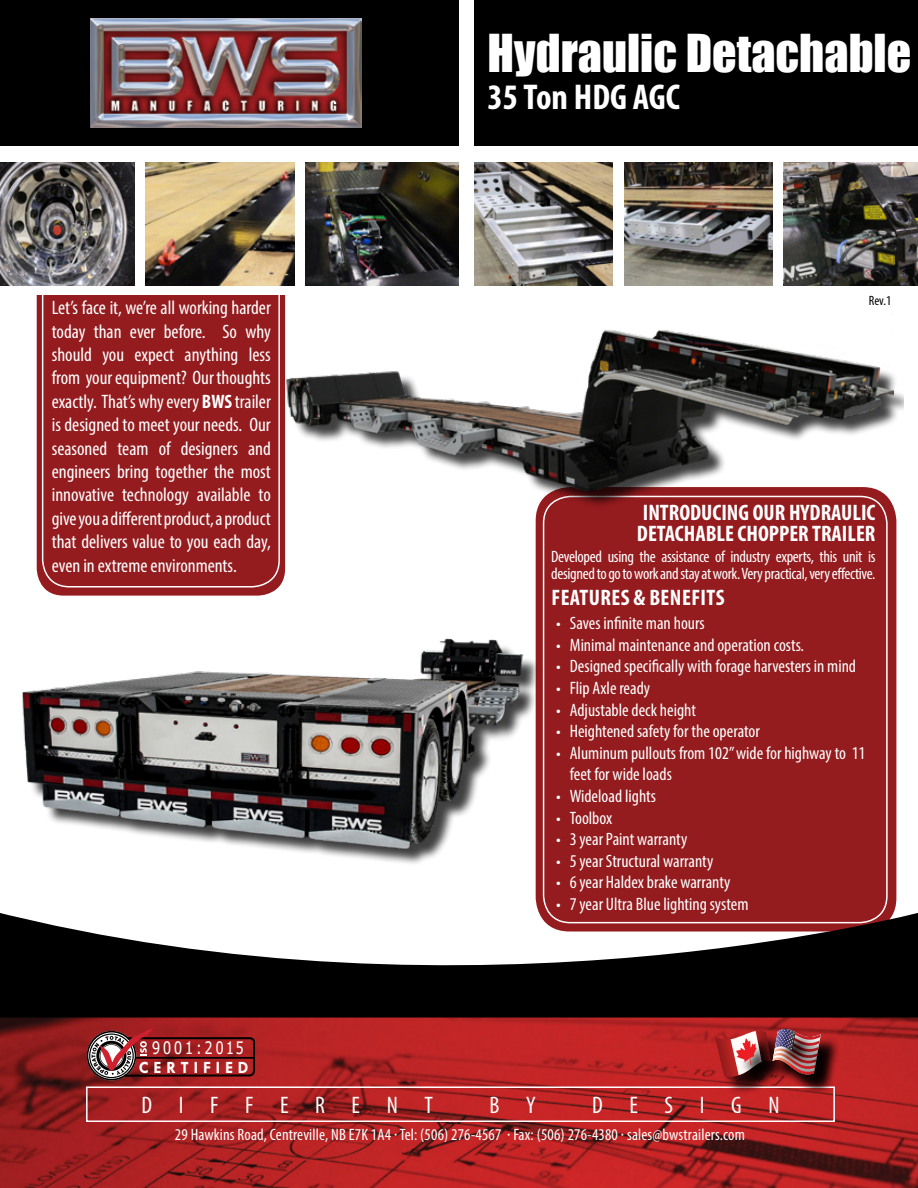
<style>
.page{position:relative;width:918px;height:1188px;background:#fff}
.page>*{position:absolute;margin:0;border:0;box-sizing:border-box;transform-origin:0 0}
.t1{font:48px "Impact";color:#fff}
.t2{font:700 condensed 36px "Myriad Pro";color:#fff}
.t3{font:condensed 24px "Myriad Pro";letter-spacing:1.11em;color:#fff}
.t4{font:700 condensed 22.5px/21px "Myriad Pro";color:#fff}
.t5{font:700 condensed 22.5px "Myriad Pro";letter-spacing:.02em;color:#fff}
.t6{font:condensed 19.5px/23.4px "Myriad Pro";color:#fff;text-align:justify}
.t7{font:condensed 18px/21.6px "Myriad Pro";color:#fff}
.t8{font:700 17.25px "Tw Cen";letter-spacing:.29em;color:#fff}
.t9{font:17.25px "Tahoma";letter-spacing:.21em;color:#fff;scale:.84 1}
.t10{font:condensed 16.5px/16.8px "Myriad Pro";letter-spacing:-.02em;color:#fff}
.t11{font:condensed 16.5px "Myriad Pro";letter-spacing:.01em;color:#fff}
.t12{font:condensed 13.5px "Myriad Pro";color:#000}
.s1{font-weight:700}
</style>
<div class="page">
<div style="left:0;top:0;width:918px;height:148px;background:#000"></div>
<div style="left:460px;top:0;width:14px;height:148px;background:#fff"></div>
<div style="left:536px;top:487px;width:360px;height:445px;background:#941b1e;border-radius:34px"></div>
<img style="left:0;top:1035px;width:918px;height:153px">
<div style="left:86px;top:1086px;width:749px;height:36px;border:2px solid #fff"></div>
<svg style="left:0;top:910px;width:918px;height:125px;fill:#000"></svg>
<img style="left:285px;top:313px;width:608px;height:195px">
<svg style="left:87px;top:1028px;width:168px;height:52px;background:#913032"></svg>
<div style="left:717px;top:1032px;width:73px;height:64px;background:#000;opacity:.75"></div>
<div style="left:733px;top:1033px;width:48px;height:61px;background:#000;opacity:.75"></div>
<div style="left:739px;top:1041px;width:36px;height:43px;background:#000;opacity:.75"></div>
<div style="left:775px;top:1031px;width:65px;height:63px;background:#000;opacity:.75"></div>
<div style="left:797px;top:1035px;width:42px;height:24px;background:#bf2324"></div>
<div style="left:794px;top:1051px;width:42px;height:27px;background:#c32526"></div>
<div style="left:777px;top:1050px;width:58px;height:33px;background:#c22526"></div>
<div style="left:776px;top:1055px;width:58px;height:33px;background:#000;opacity:.75"></div>
<div style="left:775px;top:1059px;width:58px;height:35px;background:#000;opacity:.75"></div>
<div style="left:795px;top:1045px;width:42px;height:26px;background:#000;opacity:.75"></div>
<div style="left:796px;top:1040px;width:42px;height:25px;background:#000;opacity:.75"></div>
<img style="left:715px;top:1029px;width:106px;height:49px">
<div style="left:37px;top:210px;width:248px;height:386px;background:#941b1e;border-radius:27px"></div>
<div style="left:42px;top:230px;width:238px;height:358px;border:2px solid #fff;border-radius:27px"></div>
<div style="left:0;top:147px;width:918px;height:148px;background:#fff"></div>
<img style="left:0;top:162px;width:135px;height:123px">
<img style="left:146px;top:162px;width:148px;height:123px">
<img style="left:305px;top:162px;width:154px;height:123px">
<img style="left:474px;top:162px;width:139px;height:123px">
<img style="left:624px;top:162px;width:149px;height:123px">
<img style="left:783px;top:162px;width:135px;height:123px">
<div style="left:26px;top:643px;width:514px;height:223px;background:#000;opacity:.75"></div>
<img style="left:22px;top:629px;width:522px;height:229px">
<img style="left:90px;top:18px;width:271px;height:109px">
<p class="t6" style="left:52px;top:296px;width:221px">Let’s face it, we’re all working harder today than ever before. So why should you expect anything less from your equipment? Our thoughts exactly. That’s why every <span class="s1">BWS</span> trailer is designed to meet your needs. Our seasoned team of designers and engineers bring together the most innovative technology available to give you a different product, a product that delivers value to you each day, even in extreme environments.</p>
<p class="t9" style="left:152px;top:1036px;width:111px">9001:2015</p>
<p class="t8" style="left:139px;top:1057px;width:111px">CERTIFIED</p>
<h1 class="t1" style="left:488px;top:16px;width:425px">Hydraulic Detachable</h1>
<h2 class="t2" style="left:488px;top:75px;width:194px">35 Ton HDG AGC</h2>
<p class="t12" style="left:869px;top:293px;width:24px">Rev.1</p>
<p class="t4" style="left:637px;top:502px;width:240px">INTRODUCING OUR HYDRAULIC<br>DETACHABLE CHOPPER TRAILER</p>
<p class="t10" style="left:551px;top:548px;width:326px">Developed using the assistance of industry experts, this unit is designed to go to work and stay at work. Very practical, very effective.</p>
<p class="t5" style="left:551px;top:583px;width:175px">FEATURES &amp; BENEFITS</p>
<p class="t7" style="left:556px;top:612px;width:150px">• Saves infinite man hours</p>
<p class="t7" style="left:556px;top:634px;width:249px">• Minimal maintenance and operation costs.</p>
<p class="t7" style="left:556px;top:655px;width:301px">• Designed specifically with forage harvesters in mind</p>
<p class="t7" style="left:556px;top:677px;width:95px">• Flip Axle ready</p>
<p class="t7" style="left:556px;top:699px;width:141px">• Adjustable deck height</p>
<p class="t7" style="left:556px;top:720px;width:205px">• Heightened safety for the operator</p>
<p class="t7" style="left:570px;top:742px;width:297px;text-indent:-14px">• Aluminum pullouts from 102” wide for highway to 11 feet for wide loads</p>
<p class="t7" style="left:556px;top:785px;width:101px">• Wideload lights</p>
<p class="t7" style="left:556px;top:807px;width:57px">• Toolbox</p>
<p class="t7" style="left:556px;top:828px;width:132px">• 3 year Paint warranty</p>
<p class="t7" style="left:556px;top:850px;width:158px">• 5 year Structural warranty</p>
<p class="t7" style="left:556px;top:871px;width:176px">• 6 year Haldex brake warranty</p>
<p class="t7" style="left:556px;top:893px;width:194px">• 7 year Ultra Blue lighting system</p>
<h3 class="t3" style="left:141px;top:1091px;width:293px">DIFFERENT</h3>
<h3 class="t3" style="left:490px;top:1091px;width:47px">B Y</h3>
<h3 class="t3" style="left:592px;top:1091px;width:189px">DESIGN</h3>
<p class="t11" style="left:175px;top:1124px;width:572px">29 Hawkins Road, Centreville, NB E7K 1A4 · Tel: (506) 276-4567 · Fax: (506) 276-4380 · sales@bwstrailers.com</p>
</div>
